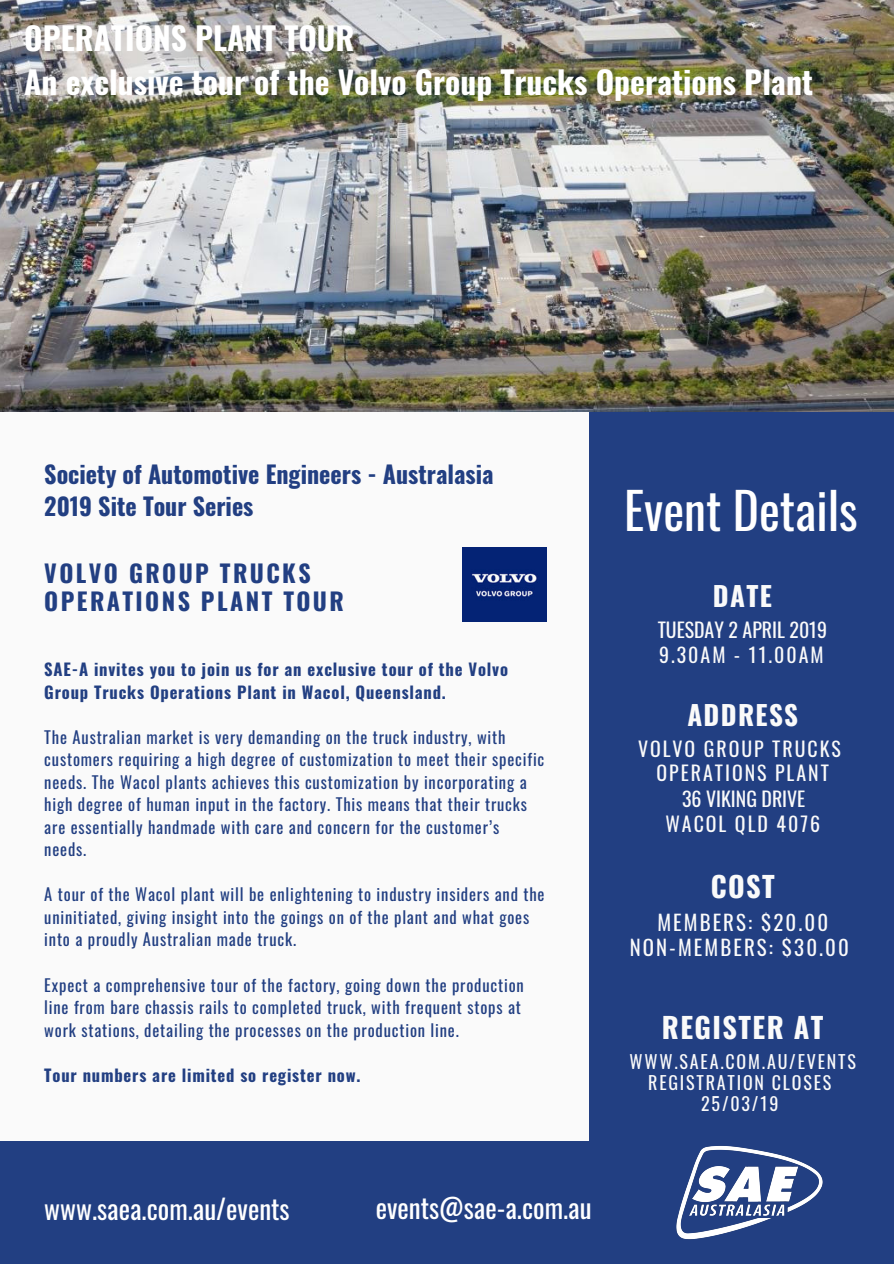
<style>
.page{position:relative;width:894px;height:1264px;background:#fff}
.page>*{position:absolute;margin:0;border:0;box-sizing:border-box;transform-origin:0 0}
.t1{font:49.65px "Oswald";color:#fff}
.t2{font:700 31.5px/44px "Oswald";color:#fff}
.t3{font:700 28.35px "Oswald";letter-spacing:.05em;color:#fafafa}
.t4{font:27px "Oswald";color:#fff}
.t5{font:700 27px "Oswald";letter-spacing:.05em;color:#fafafa}
.t6{font:700 24px/32.7px "Oswald";color:#223f82}
.t7{font:700 24px/28.2px "Oswald";letter-spacing:.1em;color:#223f82}
.t8{font:20.85px/24.9px "Oswald";letter-spacing:.1em;color:#fafafa;text-align:center}
.t9{font:19.8px/24.8px "Oswald";color:#fafafa}
.t10{font:19.8px/23.7px "Oswald";letter-spacing:.1em;color:#fafafa;text-align:center}
.t11{font:18px/21.3px "Oswald";letter-spacing:.1em;color:#fafafa;text-align:center}
.t12{font:16.5px/22.5px "Oswald";letter-spacing:.05em;color:#223f82}
.t13{font:700 16.5px/22.5px "Oswald";letter-spacing:.05em;color:#223f82}
</style>
<div class="page">
<div style="left:0;top:0;width:893px;height:1263px;background:#fafafa"></div>
<div style="left:589px;top:410px;width:304px;height:772px;background:#223f82"></div>
<div style="left:0;top:1141px;width:893px;height:122px;background:#223f82"></div>
<img style="left:676px;top:1146px;width:146px;height:93px">
<img style="left:0;top:0;width:893px;height:411px">
<img style="left:463px;top:547px;width:83px;height:74px">
<h2 class="t2" style="left:24px;top:15px;width:790px">OPERATIONS PLANT TOUR<br>An exclusive tour of the Volvo Group Trucks Operations Plant</h2>
<h3 class="t6" style="left:44px;top:456px;width:450px">Society of Automotive Engineers - Australasia<br>2019 Site Tour Series</h3>
<h3 class="t7" style="left:44px;top:557px;width:301px">VOLVO GROUP TRUCKS<br>OPERATIONS PLANT TOUR</h3>
<p class="t13" style="left:44px;top:657px;width:465px">SAE-A invites you to join us for an exclusive tour of the Volvo<br>Group Trucks Operations Plant in Wacol, Queensland.</p>
<p class="t12" style="left:44px;top:725px;width:501px">The Australian market is very demanding on the truck industry, with customers requiring a high degree of customization to meet their specific needs. The Wacol plants achieves this customization by incorporating a high degree of human input in the factory. This means that their trucks are essentially handmade with care and concern for the customer’s needs.</p>
<p class="t12" style="left:44px;top:882px;width:501px">A tour of the Wacol plant will be enlightening to industry insiders and the uninitiated, giving insight into the goings on of the plant and what goes into a proudly Australian made truck.</p>
<p class="t12" style="left:44px;top:972px;width:481px">Expect a comprehensive tour of the factory, going down the production line from bare chassis rails to completed truck, with frequent stops at work stations, detailing the processes on the production line.</p>
<p class="t13" style="left:44px;top:1062px;width:317px">Tour numbers are limited so register now.</p>
<h3 class="t4" style="left:44px;top:1187px;width:247px">www.saea.com.au/events</h3>
<h3 class="t4" style="left:375px;top:1186px;width:217px">events@sae-a.com.au</h3>
<h1 class="t1" style="left:624px;top:472px;width:235px">Event Details</h1>
<h3 class="t5" style="left:712px;top:574px;width:60px">DATE</h3>
<p class="t9" style="left:657px;top:617px;width:171px">TUESDAY 2 APRIL 2019<br>9.30AM - 11.00AM</p>
<h3 class="t5" style="left:687px;top:694px;width:112px">ADDRESS</h3>
<p class="t10" style="left:637px;top:736px;width:204px">VOLVO GROUP TRUCKS<br>OPERATIONS PLANT</p>
<p class="t9" style="left:665px;top:785px;width:156px;text-align:center">36 VIKING DRIVE<br>WACOL QLD 4076</p>
<h3 class="t3" style="left:710px;top:864px;width:66px">COST</h3>
<p class="t8" style="left:629px;top:909px;width:220px">MEMBERS: $20.00<br>NON-MEMBERS: $30.00</p>
<h3 class="t3" style="left:661px;top:1004px;width:163px">REGISTER AT</h3>
<p class="t11" style="left:629px;top:1049px;width:228px">WWW.SAEA.COM.AU/EVENTS<br>REGISTRATION CLOSES<br>25/03/19</p>
</div>
